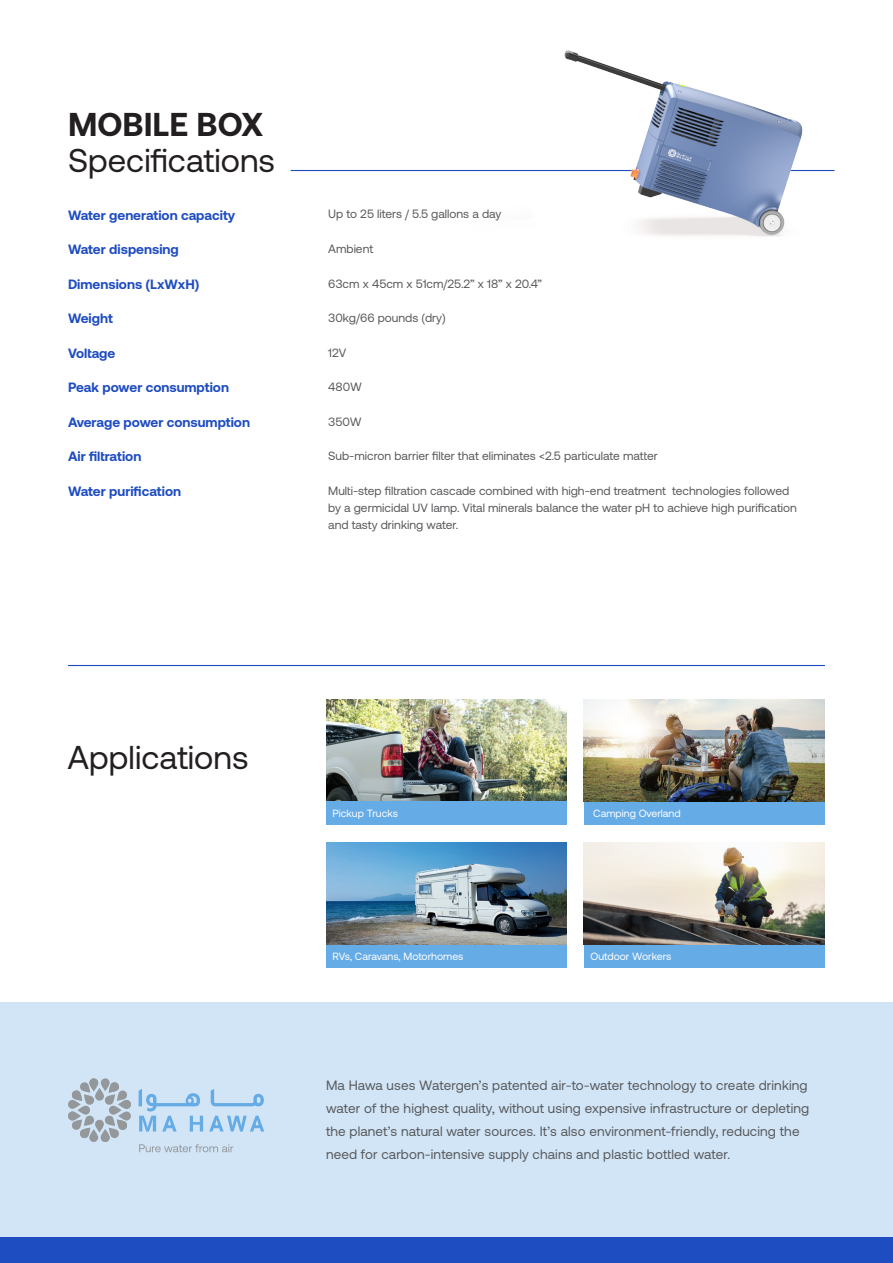
<style>
.page{position:relative;width:893px;height:1263px;background:#fff}
.page>*{position:absolute;margin:0;border:0;box-sizing:border-box;transform-origin:0 0}
.t1{font:33px "Aeonik";color:#231f20}
.t2{font:700 33px "Aeonik";color:#231f20}
.t3{font:13.5px/23.2px "Aeonik";letter-spacing:.01em;color:#58595b}
.t4{font:700 13.5px "Aeonik";color:#1e4cc1}
.t5{font:12px/17.2px "Aeonik";color:#58595b}
.t6{font:10.5px "Aeonik";color:#fff}
</style>
<div class="page">
<div style="left:0;top:1002px;width:893px;height:235px;background:#d1e5f7"></div>
<hr style="left:291px;top:170px;width:543px;height:1px;background:#1e4cc1">
<div style="left:0;top:1237px;width:893px;height:26px;background:#1e4cc1"></div>
<hr style="left:68px;top:665px;width:757px;height:1px;background:#1e4cc1">
<img style="left:326px;top:699px;width:241px;height:102px">
<div style="left:326px;top:801px;width:241px;height:24px;background:#65abe6"></div>
<div style="left:584px;top:801px;width:241px;height:24px;background:#65abe6"></div>
<div style="left:326px;top:944px;width:241px;height:24px;background:#65abe6"></div>
<div style="left:584px;top:944px;width:241px;height:24px;background:#65abe6"></div>
<img style="left:584px;top:699px;width:241px;height:102px">
<img style="left:584px;top:842px;width:241px;height:102px">
<svg style="left:105px;top:1082px;width:22px;height:23px"></svg>
<svg style="left:118px;top:1111px;width:13px;height:9px"></svg>
<div style="left:118px;top:1100px;width:13px;height:9px;background:#94989b;border-radius:4px"></div>
<svg style="left:109px;top:1106px;width:13px;height:9px"></svg>
<svg style="left:105px;top:1115px;width:22px;height:23px"></svg>
<svg style="left:89px;top:1129px;width:9px;height:13px"></svg>
<svg style="left:101px;top:1129px;width:9px;height:13px"></svg>
<svg style="left:95px;top:1120px;width:9px;height:12px"></svg>
<svg style="left:71px;top:1115px;width:24px;height:23px"></svg>
<svg style="left:68px;top:1100px;width:13px;height:9px"></svg>
<div style="left:68px;top:1111px;width:13px;height:9px;background:#94989b;border-radius:4px"></div>
<svg style="left:77px;top:1106px;width:13px;height:9px"></svg>
<svg style="left:71px;top:1082px;width:23px;height:23px"></svg>
<svg style="left:101px;top:1078px;width:9px;height:13px"></svg>
<svg style="left:89px;top:1078px;width:9px;height:13px"></svg>
<svg style="left:95px;top:1088px;width:9px;height:13px"></svg>
<svg style="left:209px;top:1116px;width:55px;height:15px"></svg>
<svg style="left:139px;top:1089px;width:64px;height:42px"></svg>
<svg style="left:211px;top:1089px;width:53px;height:17px"></svg>
<svg style="left:139px;top:1144px;width:94px;height:8px"></svg>
<img style="left:384px;top:50px;width:451px;height:187px">
<img style="left:326px;top:842px;width:241px;height:102px">
<h1 class="t2" style="left:68px;top:106px;width:197px">MOBILE BOX</h1>
<h1 class="t1" style="left:68px;top:143px;width:208px">Specifications</h1>
<p class="t4" style="left:68px;top:207px;width:169px">Water generation capacity</p>
<p class="t4" style="left:68px;top:242px;width:112px">Water dispensing</p>
<p class="t4" style="left:68px;top:276px;width:133px">Dimensions (LxWxH)</p>
<p class="t4" style="left:68px;top:311px;width:46px">Weight</p>
<p class="t4" style="left:68px;top:345px;width:49px">Voltage</p>
<p class="t4" style="left:68px;top:380px;width:162px">Peak power consumption</p>
<p class="t4" style="left:68px;top:414px;width:184px">Average power consumption</p>
<p class="t4" style="left:68px;top:449px;width:75px">Air filtration</p>
<p class="t4" style="left:68px;top:483px;width:115px">Water purification</p>
<p class="t5" style="left:328px;top:206px;width:175px">Up to 25 liters / 5.5 gallons a day</p>
<p class="t5" style="left:328px;top:240px;width:46px">Ambient</p>
<p class="t5" style="left:328px;top:275px;width:215px">63cm x 45cm x 51cm/25.2” x 18” x 20.4”</p>
<p class="t5" style="left:328px;top:309px;width:119px">30kg/66 pounds (dry)</p>
<p class="t5" style="left:328px;top:344px;width:20px">12V</p>
<p class="t5" style="left:328px;top:378px;width:35px">480W</p>
<p class="t5" style="left:328px;top:413px;width:35px">350W</p>
<p class="t5" style="left:328px;top:447px;width:331px">Sub-micron barrier filter that eliminates &lt;2.5 particulate matter</p>
<p class="t5" style="left:328px;top:482px;width:470px">Multi-step filtration cascade combined with high-end treatment technologies followed by a germicidal UV lamp. Vital minerals balance the water pH to achieve high purification and tasty drinking water.</p>
<h1 class="t1" style="left:68px;top:739px;width:182px">Applications</h1>
<p class="t6" style="left:333px;top:808px;width:67px">Pickup Trucks</p>
<p class="t6" style="left:333px;top:951px;width:132px">RVs, Caravans, Motorhomes</p>
<p class="t6" style="left:593px;top:808px;width:89px">Camping Overland</p>
<p class="t6" style="left:590px;top:951px;width:82px">Outdoor Workers</p>
<p class="t3" style="left:326px;top:1073px;width:485px">Ma Hawa uses Watergen’s patented air-to-water technology to create drinking water of the highest quality, without using expensive infrastructure or depleting the planet’s natural water sources. It’s also environment-friendly, reducing the need for carbon-intensive supply chains and plastic bottled water.</p>
</div>
